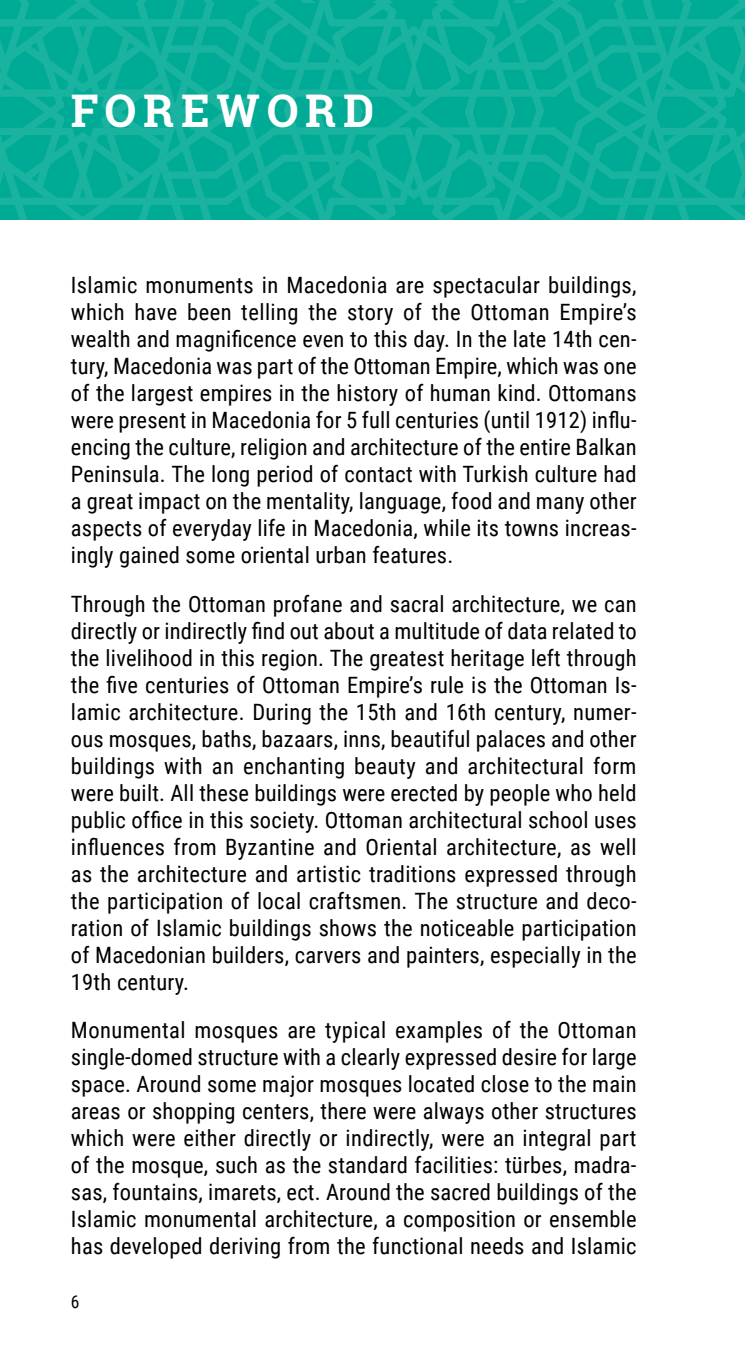
<style>
.page{position:relative;width:745px;height:1347px;background:#fff}
.page>*{position:absolute;margin:0;border:0;box-sizing:border-box;transform-origin:0 0}
.t1{font:700 45px "Roboto Slab";letter-spacing:.15em;color:#fff}
.t2{font:22.5px/27px "Roboto Condensed";letter-spacing:.01em;color:#000;text-align:justify}
.t3{font:17.5px "Roboto Condensed";color:#000}
</style>
<div class="page">
<svg style="left:0;top:0;width:745px;height:220px;background:#0aae9a"></svg>
<h1 class="t1" style="left:71px;top:80px;width:304px">FOREWORD</h1>
<p class="t2" style="left:71px;top:271px;width:567px">Islamic monuments in Macedonia are spectacular buildings, which have been telling the story of the Ottoman Empire’s wealth and magnificence even to this day. In the late 14th cen&shy;tury, Macedonia was part of the Ottoman Empire, which was one of the largest empires in the history of human kind. Ottomans were present in Macedonia for 5 full centuries (until 1912) influ&shy;encing the culture, religion and architecture of the entire Balkan Peninsula. The long period of contact with Turkish culture had a great impact on the mentality, language, food and many other aspects of everyday life in Macedonia, while its towns increas&shy;ingly gained some oriental urban features.</p>
<p class="t2" style="left:71px;top:589px;width:567px">Through the Ottoman profane and sacral architecture, we can directly or indirectly find out about a multitude of data related to the livelihood in this region. The greatest heritage left through the five centuries of Ottoman Empire’s rule is the Ottoman Is&shy;lamic architecture. During the 15th and 16th century, numer&shy;ous mosques, baths, bazaars, inns, beautiful palaces and other buildings with an enchanting beauty and architectural form were built. All these buildings were erected by people who held public office in this society. Ottoman architectural school uses influences from Byzantine and Oriental architecture, as well as the architecture and artistic traditions expressed through the participation of local craftsmen. The structure and deco&shy;ration of Islamic buildings shows the noticeable participation of Macedonian builders, carvers and painters, especially in the 19th century.</p>
<p class="t2" style="left:71px;top:1015px;width:567px">Monumental mosques are typical examples of the Ottoman single-domed structure with a clearly expressed desire for large space. Around some major mosques located close to the main areas or shopping centers, there were always other structures which were either directly or indirectly, were an integral part of the mosque, such as the standard facilities: türbes, madra&shy;sas, fountains, imarets, ect. Around the sacred buildings of the Islamic monumental architecture, a composition or ensemble has developed deriving from the functional needs and Islamic</p>
<p class="t3" style="left:71px;top:1289px;width:10px">6</p>
</div>
